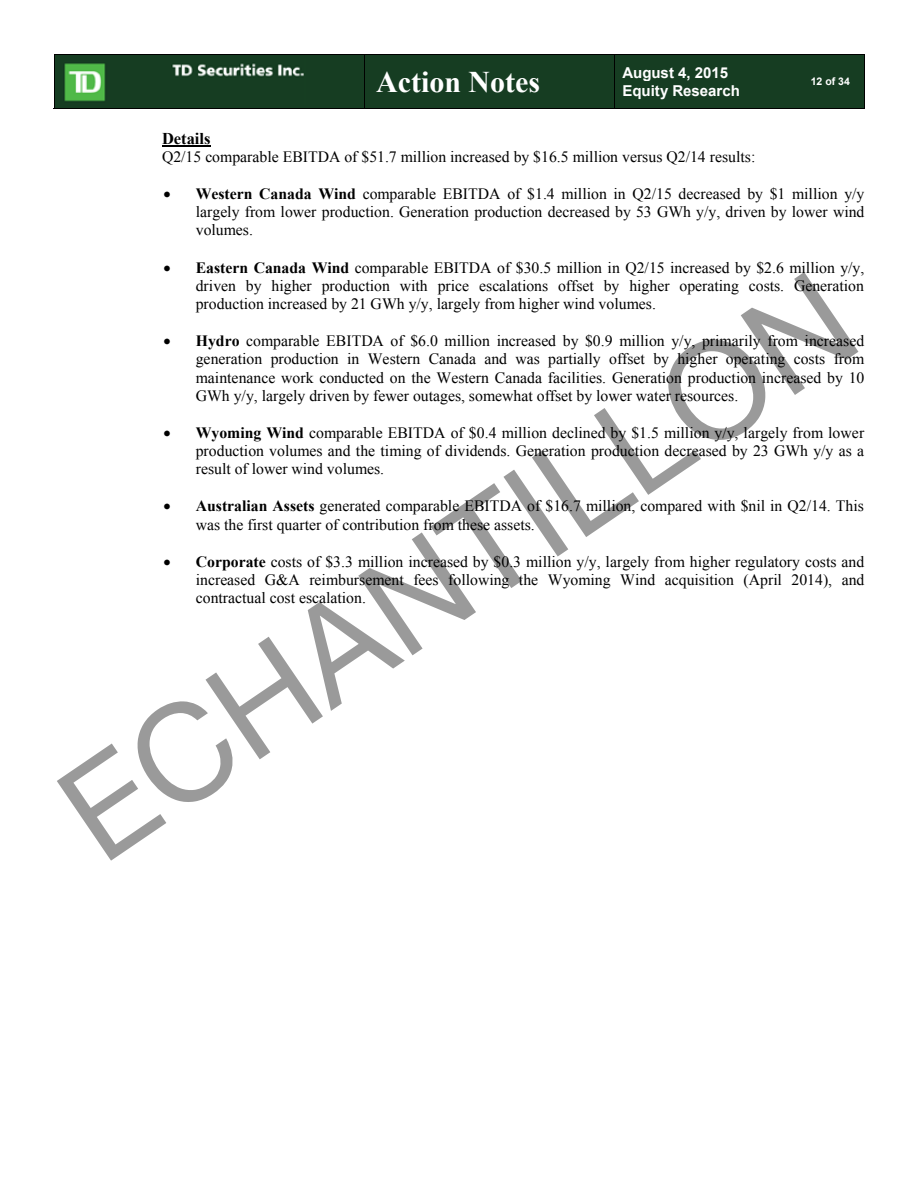
<style>
.page{position:relative;width:918px;height:1188px;background:#fff}
.page>*{position:absolute;margin:0;border:0;box-sizing:border-box;transform-origin:0 0}
.t1{font:135px "Helvetica Neue";color:#000}
.t2{font:700 30px "Times New Roman";color:#fff}
.t3{font:700 16.5px "Times New Roman";color:#000}
.t4{font:15.75px/18.1px "Times New Roman";color:#000;text-align:justify}
.t5{font:700 15px/17.2px "Arial";color:#fff}
.t6{font:700 10.5px "Arial";color:#fff}
.s1{font-weight:700}
</style>
<div class="page">
<div style="left:54px;top:55px;width:310px;height:54px;background:#163d22"></div>
<img style="left:64px;top:63px;width:240px;height:39px">
<div style="left:365px;top:55px;width:249px;height:54px;background:#163d22"></div>
<div style="left:615px;top:55px;width:181px;height:54px;background:#163d22"></div>
<div style="left:796px;top:55px;width:68px;height:54px;background:#163d22"></div>
<hr style="left:54px;top:54px;width:810px;height:1px;background:#000">
<hr style="left:54px;top:55px;width:1px;height:54px;background:#000">
<hr style="left:54px;top:109px;width:310px;height:1px;background:#000">
<hr style="left:364px;top:55px;width:1px;height:54px;background:#000">
<hr style="left:365px;top:109px;width:249px;height:1px;background:#000">
<hr style="left:614px;top:55px;width:1px;height:54px;background:#000">
<hr style="left:615px;top:109px;width:181px;height:1px;background:#000">
<hr style="left:795px;top:109px;width:69px;height:1px;background:#000">
<hr style="left:864px;top:55px;width:1px;height:54px;background:#000">
<hr style="left:162px;top:145px;width:49px;height:2px;background:#000">
<h2 class="t2" style="left:376px;top:62px;width:165px">Action Notes</h2>
<p class="t5" style="left:622px;top:65px;width:119px">August 4, 2015<br>Equity Research</p>
<p class="t6" style="left:811px;top:75px;width:41px">12 of 34</p>
<p class="t3" style="left:162px;top:127px;width:50px">Details</p>
<p class="t4" style="left:162px;top:147px;width:595px">Q2/15 comparable EBITDA of $51.7 million increased by $16.5 million versus Q2/14 results:</p>
<p class="t4" style="left:196px;top:184px;width:670px;text-indent:-32px">• <span class="s1">Western Canada Wind</span> comparable EBITDA of $1.4 million in Q2/15 decreased by $1 million y/y largely from lower production. Generation production decreased by 53 GWh y/y, driven by lower wind volumes.</p>
<p class="t4" style="left:196px;top:258px;width:670px;text-indent:-32px">• <span class="s1">Eastern Canada Wind</span> comparable EBITDA of $30.5 million in Q2/15 increased by $2.6 million y/y, driven by higher production with price escalations offset by higher operating costs. Generation production increased by 21 GWh y/y, largely from higher wind volumes.</p>
<p class="t4" style="left:196px;top:332px;width:670px;text-indent:-32px">• <span class="s1">Hydro</span> comparable EBITDA of $6.0 million increased by $0.9 million y/y, primarily from increased generation production in Western Canada and was partially offset by higher operating costs from maintenance work conducted on the Western Canada facilities. Generation production increased by 10<br>GWh y/y, largely driven by fewer outages, somewhat offset by lower water resources.</p>
<p class="t4" style="left:196px;top:423px;width:670px;text-indent:-32px">• <span class="s1">Wyoming Wind</span> comparable EBITDA of $0.4 million declined by $1.5 million y/y, largely from lower production volumes and the timing of dividends. Generation production decreased by 23 GWh y/y as a result of lower wind volumes.</p>
<p class="t4" style="left:196px;top:497px;width:670px;text-indent:-32px">• <span class="s1">Australian Assets</span> generated comparable EBITDA of $16.7 million, compared with $nil in Q2/14. This was the first quarter of contribution from these assets.</p>
<p class="t4" style="left:196px;top:552px;width:670px;text-indent:-32px">• <span class="s1">Corporate</span> costs of $3.3 million increased by $0.3 million y/y, largely from higher regulatory costs and increased G&amp;A reimbursement fees following the Wyoming Wind acquisition (April 2014), and contractual cost escalation.</p>
<h1 class="t1" style="left:20px;top:744px;width:927px;rotate:-34deg">ECHANTILLON</h1>
</div>
